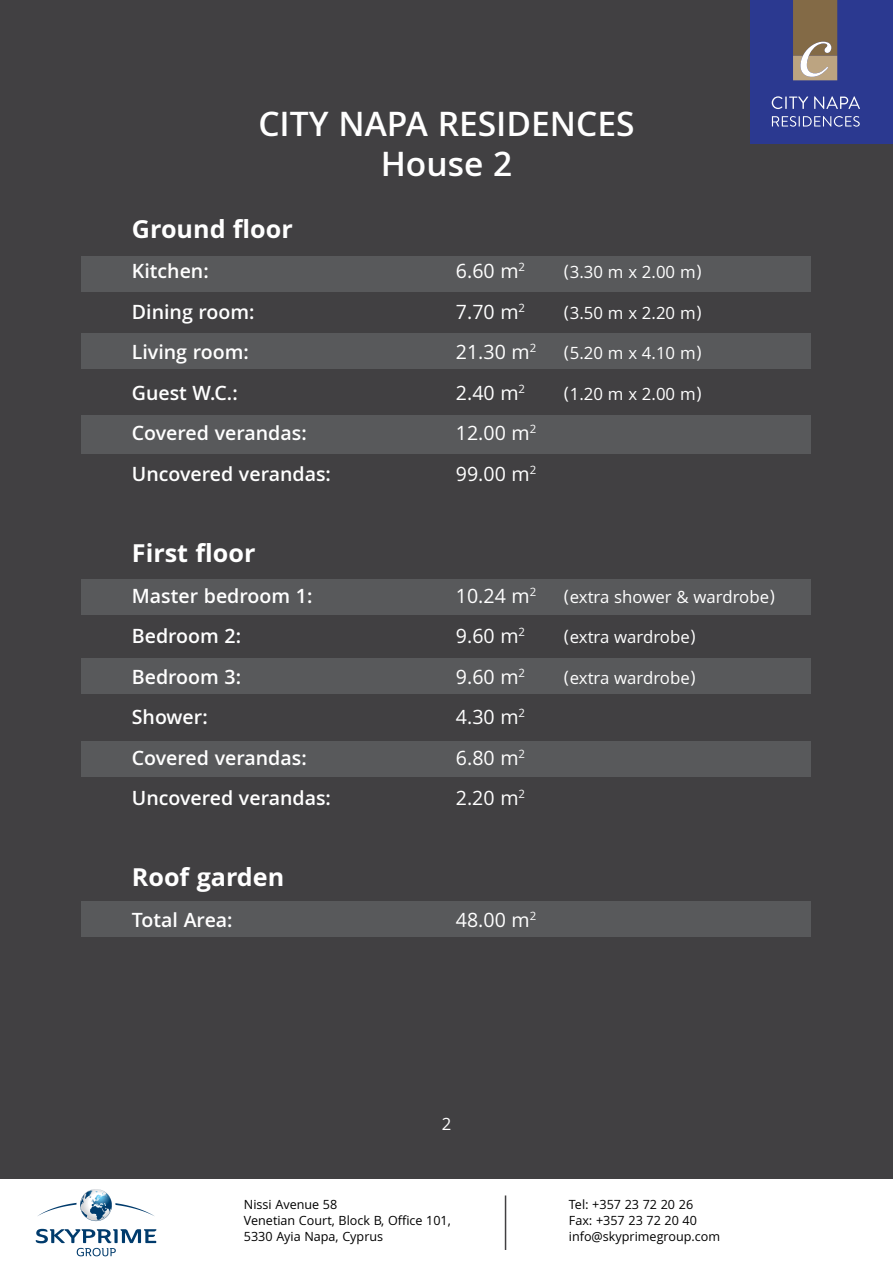
<style>
.page{position:relative;width:893px;height:1263px;background:#414042}
.page>*{position:absolute;margin:0;border:0;box-sizing:border-box;transform-origin:0 0}
.t1{font:600 36px "Khula";color:#fff}
.t2{font:700 27px "Khula";color:#fff}
.t3{font:600 21px "Khula";color:#fff}
.t4{font:21px "Khula";color:#fff}
.t5{font:18px "Khula";color:#fff}
.t6{font:13.5px/16.2px "Khula";color:#000}
</style>
<div class="page">
<div style="left:82px;top:333px;width:729px;height:36px;background:#58595b"></div>
<div style="left:82px;top:256px;width:729px;height:36px;background:#58595b"></div>
<div style="left:82px;top:415px;width:729px;height:39px;background:#58595b"></div>
<div style="left:82px;top:658px;width:729px;height:36px;background:#58595b"></div>
<div style="left:82px;top:579px;width:729px;height:36px;background:#58595b"></div>
<div style="left:82px;top:741px;width:729px;height:36px;background:#58595b"></div>
<div style="left:82px;top:901px;width:729px;height:36px;background:#58595b"></div>
<div style="left:750px;top:0;width:143px;height:144px;background:#2b3990"></div>
<svg style="left:772px;top:96px;width:36px;height:13px"></svg>
<svg style="left:814px;top:96px;width:46px;height:13px"></svg>
<svg style="left:772px;top:116px;width:88px;height:11px"></svg>
<svg style="left:793px;top:0;width:44px;height:80px;background:#9b8465"></svg>
<div style="left:0;top:1179px;width:893px;height:84px;background:#fff"></div>
<div style="left:76px;top:1185px;width:39px;height:40px;border:8px solid #fff;border-radius:50%"></div>
<svg style="left:38px;top:1189px;width:116px;height:32px"></svg>
<svg style="left:36px;top:1229px;width:120px;height:27px"></svg>
<hr style="left:505px;top:1195px;width:1px;height:55px;background:#414042">
<h1 class="t1" style="left:258px;top:102px;width:378px">CITY NAPA RESIDENCES</h1>
<h1 class="t1" style="left:381px;top:143px;width:133px">House 2</h1>
<p class="t2" style="left:132px;top:213px;width:162px">Ground floor</p>
<p class="t3" style="left:132px;top:259px;width:78px">Kitchen:</p>
<p class="t4" style="left:456px;top:259px;width:71px">6.60 m<sup>2</sup></p>
<p class="t5" style="left:564px;top:262px;width:139px">(3.30 m x 2.00 m)</p>
<p class="t3" style="left:132px;top:299px;width:124px">Dining room:</p>
<p class="t4" style="left:456px;top:299px;width:71px">7.70 m<sup>2</sup></p>
<p class="t5" style="left:564px;top:302px;width:139px">(3.50 m x 2.20 m)</p>
<p class="t3" style="left:132px;top:340px;width:118px">Living room:</p>
<p class="t4" style="left:456px;top:340px;width:82px">21.30 m<sup>2</sup></p>
<p class="t5" style="left:564px;top:343px;width:139px">(5.20 m x 4.10 m)</p>
<p class="t3" style="left:132px;top:380px;width:107px">Guest W.C.:</p>
<p class="t4" style="left:456px;top:380px;width:71px">2.40 m<sup>2</sup></p>
<p class="t5" style="left:564px;top:383px;width:139px">(1.20 m x 2.00 m)</p>
<p class="t3" style="left:132px;top:421px;width:176px">Covered verandas:</p>
<p class="t4" style="left:456px;top:421px;width:82px">12.00 m<sup>2</sup></p>
<p class="t3" style="left:132px;top:461px;width:201px">Uncovered verandas:</p>
<p class="t4" style="left:456px;top:461px;width:82px">99.00 m<sup>2</sup></p>
<p class="t2" style="left:132px;top:537px;width:125px">First floor</p>
<p class="t3" style="left:132px;top:583px;width:182px">Master bedroom 1:</p>
<p class="t4" style="left:456px;top:583px;width:82px">10.24 m<sup>2</sup></p>
<p class="t5" style="left:564px;top:586px;width:213px">(extra shower &amp; wardrobe)</p>
<p class="t3" style="left:132px;top:623px;width:111px">Bedroom 2:</p>
<p class="t4" style="left:456px;top:623px;width:71px">9.60 m<sup>2</sup></p>
<p class="t5" style="left:564px;top:626px;width:133px">(extra wardrobe)</p>
<p class="t3" style="left:132px;top:664px;width:111px">Bedroom 3:</p>
<p class="t4" style="left:456px;top:664px;width:71px">9.60 m<sup>2</sup></p>
<p class="t5" style="left:564px;top:667px;width:133px">(extra wardrobe)</p>
<p class="t3" style="left:132px;top:704px;width:77px">Shower:</p>
<p class="t4" style="left:456px;top:704px;width:71px">4.30 m<sup>2</sup></p>
<p class="t3" style="left:132px;top:745px;width:176px">Covered verandas:</p>
<p class="t4" style="left:456px;top:745px;width:71px">6.80 m<sup>2</sup></p>
<p class="t3" style="left:132px;top:785px;width:201px">Uncovered verandas:</p>
<p class="t4" style="left:456px;top:785px;width:71px">2.20 m<sup>2</sup></p>
<p class="t2" style="left:132px;top:861px;width:154px">Roof garden</p>
<p class="t3" style="left:132px;top:907px;width:102px">Total Area:</p>
<p class="t4" style="left:456px;top:907px;width:82px">48.00 m<sup>2</sup></p>
<p class="t5" style="left:442px;top:1113px;width:11px">2</p>
<p class="t6" style="left:244px;top:1196px;width:208px">Nissi Avenue 58<br>Venetian Court, Block B, Office 101,<br>5330 Ayia Napa, Cyprus</p>
<p class="t6" style="left:569px;top:1196px;width:153px">Tel: +357 23 72 20 26<br>Fax: +357 23 72 20 40 info@skyprimegroup.com</p>
</div>
